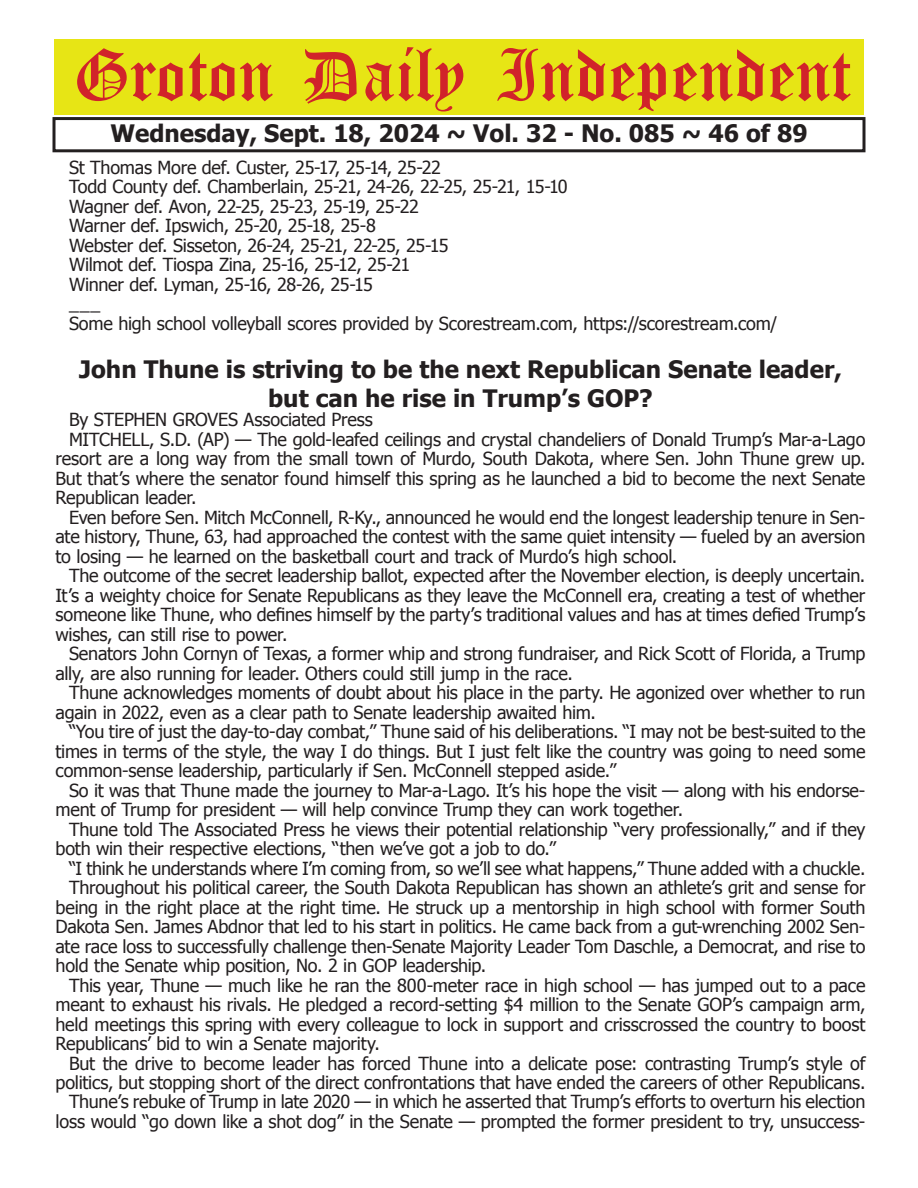
<style>
.page{position:relative;width:918px;height:1188px;background:#fff}
.page>*{position:absolute;margin:0;border:0;box-sizing:border-box;transform-origin:0 0}
.t1{font:54px "Old English Five";color:#d1232a}
.t2{font:700 24px/28.8px "Tahoma";color:#231f20;text-align:center}
.t3{font:18px/19.5px "Tahoma";letter-spacing:-.01em;color:#231f20}
</style>
<div class="page">
<div style="left:52px;top:117px;width:814px;height:35px;border:3px solid #231f20"></div>
<div style="left:54px;top:40px;width:810px;height:75px;background:#e7e515"></div>
<h1 class="t1" style="left:73px;top:50px;width:779px">Groton Daily Independent</h1>
<h2 class="t2" style="left:110px;top:117px;width:699px">Wednesday, Sept. 18, 2024 ~ Vol. 32 - No. 085 ~ 46 of 89</h2>
<p class="t3" style="left:69px;top:156px;width:710px">St Thomas More def. Custer, 25-17, 25-14, 25-22<br>Todd County def. Chamberlain, 25-21, 24-26, 22-25, 25-21, 15-10<br>Wagner def. Avon, 22-25, 25-23, 25-19, 25-22<br>Warner def. Ipswich, 25-20, 25-18, 25-8<br>Webster def. Sisseton, 26-24, 25-21, 22-25, 25-15<br>Wilmot def. Tiospa Zina, 25-16, 25-12, 25-21<br>Winner def. Lyman, 25-16, 28-26, 25-15<br>___<br>Some high school volleyball scores provided by Scorestream.com, https://scorestream.com/</p>
<h2 class="t2" style="left:79px;top:353px;width:764px">John Thune is striving to be the next Republican Senate leader, but can he rise in Trump’s GOP?</h2>
<p class="t3" style="left:69px;top:409px;width:305px">By STEPHEN GROVES Associated Press</p>
<p class="t3" style="left:69px;top:429px;width:798px">MITCHELL, S.D. (AP) — The gold-leafed ceilings and crystal chandeliers of Donald Trump’s Mar-a-Lago</p>
<p class="t3" style="left:56px;top:448px;width:812px">resort are a long way from the small town of Murdo, South Dakota, where Sen. John Thune grew up.</p>
<p class="t3" style="left:56px;top:468px;width:811px">But that’s where the senator found himself this spring as he launched a bid to become the next Senate</p>
<p class="t3" style="left:56px;top:487px;width:143px">Republican leader.</p>
<p class="t3" style="left:69px;top:507px;width:798px">Even before Sen. Mitch McConnell, R-Ky., announced he would end the longest leadership tenure in Sen-</p>
<p class="t3" style="left:56px;top:526px;width:812px">ate history, Thune, 63, had approached the contest with the same quiet intensity — fueled by an aversion</p>
<p class="t3" style="left:56px;top:546px;width:623px">to losing — he learned on the basketball court and track of Murdo’s high school.</p>
<p class="t3" style="left:69px;top:565px;width:798px">The outcome of the secret leadership ballot, expected after the November election, is deeply uncertain.</p>
<p class="t3" style="left:56px;top:585px;width:811px">It’s a weighty choice for Senate Republicans as they leave the McConnell era, creating a test of whether</p>
<p class="t3" style="left:56px;top:604px;width:811px">someone like Thune, who defines himself by the party’s traditional values and has at times defied Trump’s</p>
<p class="t3" style="left:56px;top:624px;width:234px">wishes, can still rise to power.</p>
<p class="t3" style="left:69px;top:643px;width:798px">Senators John Cornyn of Texas, a former whip and strong fundraiser, and Rick Scott of Florida, a Trump</p>
<p class="t3" style="left:56px;top:663px;width:519px">ally, are also running for leader. Others could still jump in the race.</p>
<p class="t3" style="left:69px;top:682px;width:798px">Thune acknowledges moments of doubt about his place in the party. He agonized over whether to run</p>
<p class="t3" style="left:56px;top:702px;width:542px">again in 2022, even as a clear path to Senate leadership awaited him.</p>
<p class="t3" style="left:69px;top:721px;width:798px">“You tire of just the day-to-day combat,” Thune said of his deliberations. “I may not be best-suited to the</p>
<p class="t3" style="left:56px;top:740px;width:812px">times in terms of the style, the way I do things. But I just felt like the country was going to need some</p>
<p class="t3" style="left:56px;top:760px;width:562px">common-sense leadership, particularly if Sen. McConnell stepped aside.”</p>
<p class="t3" style="left:69px;top:779px;width:798px">So it was that Thune made the journey to Mar-a-Lago. It’s his hope the visit — along with his endorse-</p>
<p class="t3" style="left:56px;top:799px;width:629px">ment of Trump for president — will help convince Trump they can work together.</p>
<p class="t3" style="left:69px;top:818px;width:798px">Thune told The Associated Press he views their potential relationship “very professionally,” and if they</p>
<p class="t3" style="left:56px;top:838px;width:502px">both win their respective elections, “then we’ve got a job to do.”</p>
<p class="t3" style="left:69px;top:857px;width:798px">“I think he understands where I’m coming from, so we’ll see what happens,” Thune added with a chuckle.</p>
<p class="t3" style="left:69px;top:877px;width:798px">Throughout his political career, the South Dakota Republican has shown an athlete’s grit and sense for</p>
<p class="t3" style="left:56px;top:896px;width:811px">being in the right place at the right time. He struck up a mentorship in high school with former South</p>
<p class="t3" style="left:56px;top:916px;width:812px">Dakota Sen. James Abdnor that led to his start in politics. He came back from a gut-wrenching 2002 Sen-</p>
<p class="t3" style="left:56px;top:935px;width:811px">ate race loss to successfully challenge then-Senate Majority Leader Tom Daschle, a Democrat, and rise to</p>
<p class="t3" style="left:56px;top:955px;width:432px">hold the Senate whip position, No. 2 in GOP leadership.</p>
<p class="t3" style="left:69px;top:974px;width:798px">This year, Thune — much like he ran the 800-meter race in high school — has jumped out to a pace</p>
<p class="t3" style="left:56px;top:994px;width:811px">meant to exhaust his rivals. He pledged a record-setting $4 million to the Senate GOP’s campaign arm,</p>
<p class="t3" style="left:56px;top:1013px;width:811px">held meetings this spring with every colleague to lock in support and crisscrossed the country to boost</p>
<p class="t3" style="left:56px;top:1033px;width:326px">Republicans’ bid to win a Senate majority.</p>
<p class="t3" style="left:69px;top:1052px;width:798px">But the drive to become leader has forced Thune into a delicate pose: contrasting Trump’s style of</p>
<p class="t3" style="left:56px;top:1072px;width:812px">politics, but stopping short of the direct confrontations that have ended the careers of other Republicans.</p>
<p class="t3" style="left:69px;top:1091px;width:798px">Thune’s rebuke of Trump in late 2020 — in which he asserted that Trump’s efforts to overturn his election</p>
<p class="t3" style="left:56px;top:1111px;width:812px">loss would “go down like a shot dog” in the Senate — prompted the former president to try, unsuccess-</p>
</div>
